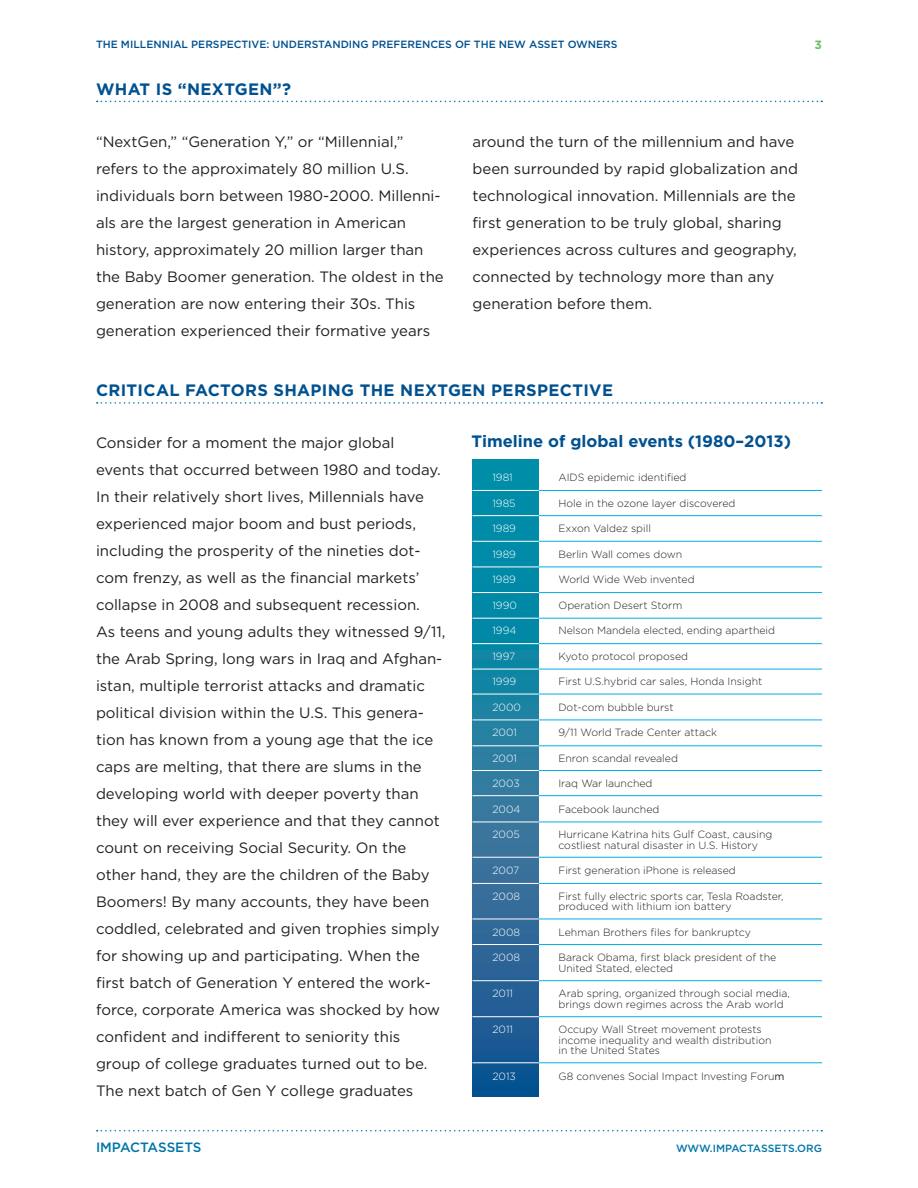
<style>
.page{position:relative;width:918px;height:1188px;background:#fff}
.page>*{position:absolute;margin:0;border:0;box-sizing:border-box;transform-origin:0 0}
.Head_1{font:700 16.5px "Gotham";letter-spacing:.02em;color:#015190}
.subhead_1{font:700 16.5px "Gotham";color:#015190}
.body_copy{font:15px/27px "Gotham";color:#231f20}
.t1{font:500 13.5px "Gotham";letter-spacing:-.01em;color:#0075a9}
.t2{font:700 12px "Gotham";color:#6bc067}
.timeline{font:300 10.5px/10.5px "Gotham";color:#231f20}
.timeline-2{font:300 10.5px "Gotham";color:#fff}
.t3{font:500 10.5px "Gotham";color:#015190}
.t4{font:500 10.5px "Gotham";letter-spacing:-.01em;color:#0075a9}
.s1{font-weight:400}
</style>
<div class="page">
<svg style="left:97px;top:1130px;width:725px;height:1px"></svg>
<svg style="left:97px;top:101px;width:725px;height:1px"></svg>
<svg style="left:97px;top:402px;width:725px;height:2px"></svg>
<svg style="left:472px;top:460px;width:67px;height:636px;background:#1d789f"></svg>
<hr style="left:539px;top:490px;width:283px;height:1px;background:#00aeef">
<hr style="left:472px;top:490px;width:67px;height:1px;background:#fff">
<hr style="left:539px;top:515px;width:283px;height:1px;background:#00aeef">
<hr style="left:472px;top:515px;width:67px;height:1px;background:#fff">
<hr style="left:539px;top:541px;width:283px;height:1px;background:#00aeef">
<hr style="left:472px;top:541px;width:67px;height:1px;background:#fff">
<hr style="left:539px;top:567px;width:283px;height:1px;background:#00aeef">
<hr style="left:472px;top:567px;width:67px;height:1px;background:#fff">
<hr style="left:539px;top:592px;width:283px;height:1px;background:#00aeef">
<hr style="left:472px;top:592px;width:67px;height:1px;background:#fff">
<hr style="left:539px;top:618px;width:283px;height:1px;background:#00aeef">
<hr style="left:472px;top:618px;width:67px;height:1px;background:#fff">
<hr style="left:539px;top:643px;width:283px;height:1px;background:#00aeef">
<hr style="left:472px;top:643px;width:67px;height:1px;background:#fff">
<hr style="left:539px;top:669px;width:283px;height:1px;background:#00aeef">
<hr style="left:472px;top:669px;width:67px;height:1px;background:#fff">
<hr style="left:539px;top:694px;width:283px;height:1px;background:#00aeef">
<hr style="left:472px;top:694px;width:67px;height:1px;background:#fff">
<hr style="left:539px;top:720px;width:283px;height:1px;background:#00aeef">
<hr style="left:472px;top:720px;width:67px;height:1px;background:#fff">
<hr style="left:539px;top:745px;width:283px;height:1px;background:#00aeef">
<hr style="left:472px;top:745px;width:67px;height:1px;background:#fff">
<hr style="left:539px;top:770px;width:283px;height:1px;background:#00aeef">
<hr style="left:472px;top:770px;width:67px;height:1px;background:#fff">
<hr style="left:539px;top:795px;width:283px;height:1px;background:#00aeef">
<hr style="left:472px;top:795px;width:67px;height:1px;background:#fff">
<hr style="left:539px;top:822px;width:283px;height:1px;background:#00aeef">
<hr style="left:472px;top:822px;width:67px;height:1px;background:#fff">
<hr style="left:539px;top:857px;width:283px;height:1px;background:#00aeef">
<hr style="left:472px;top:857px;width:67px;height:1px;background:#fff">
<hr style="left:539px;top:883px;width:283px;height:1px;background:#00aeef">
<hr style="left:472px;top:883px;width:67px;height:1px;background:#fff">
<hr style="left:539px;top:919px;width:283px;height:1px;background:#00aeef">
<hr style="left:472px;top:919px;width:67px;height:1px;background:#fff">
<hr style="left:539px;top:944px;width:283px;height:1px;background:#00aeef">
<hr style="left:472px;top:944px;width:67px;height:1px;background:#fff">
<hr style="left:539px;top:980px;width:283px;height:1px;background:#00aeef">
<hr style="left:472px;top:980px;width:67px;height:1px;background:#fff">
<hr style="left:539px;top:1016px;width:283px;height:1px;background:#00aeef">
<hr style="left:472px;top:1016px;width:67px;height:1px;background:#fff">
<hr style="left:539px;top:1062px;width:283px;height:1px;background:#00aeef">
<hr style="left:472px;top:1062px;width:67px;height:1px;background:#fff">
<p class="t3" style="left:96px;top:39px;width:523px">THE MILLENNIAL PERSPECTIVE: UNDERSTANDING PREFERENCES OF THE NEW ASSET OWNERS</p>
<p class="Head_1" style="left:96px;top:79px;width:197px">WHAT IS “NEXTGEN”?</p>
<p class="body_copy" style="left:96px;top:127px;width:349px">“NextGen,” “Generation Y,” or “Millennial,” refers to the approximately 80 million U.S. individuals born between 1980-2000. Millenni&shy;als are the largest generation in American history, approximately 20 million larger than the Baby Boomer generation. The oldest in the generation are now entering their 30s. This generation experienced their formative years</p>
<p class="body_copy" style="left:472px;top:127px;width:327px">around the turn of the millennium and have been surrounded by rapid globalization and technological innovation. Millennials are the first generation to be truly global, sharing experiences across cultures and geography, connected by technology more than any generation before them.</p>
<p class="t2" style="left:815px;top:37px;width:9px">3</p>
<p class="Head_1" style="left:96px;top:381px;width:519px">CRITICAL FACTORS SHAPING THE NEXTGEN PERSPECTIVE</p>
<p class="body_copy" style="left:96px;top:429px;width:351px">Consider for a moment the major global events that occurred between 1980 and today.<br>In their relatively short lives, Millennials have experienced major boom and bust periods, including the prosperity of the nineties dot&shy;com frenzy, as well as the financial markets’ collapse in 2008 and subsequent recession.<br>As teens and young adults they witnessed 9/11, the Arab Spring, long wars in Iraq and Afghan&shy;istan, multiple terrorist attacks and dramatic political division within the U.S. This genera&shy;tion has known from a young age that the ice caps are melting, that there are slums in the developing world with deeper poverty than they will ever experience and that they cannot count on receiving Social Security. On the other hand, they are the children of the Baby Boomers! By many accounts, they have been coddled, celebrated and given trophies simply for showing up and participating. When the first batch of Generation Y entered the work&shy;force, corporate America was shocked by how confident and indifferent to seniority this group of college graduates turned out to be.<br>The next batch of Gen Y college graduates</p>
<p class="subhead_1" style="left:472px;top:432px;width:321px">Timeline of global events (1980–2013)</p>
<p class="timeline-2" style="left:492px;top:472px;width:22px">1981</p>
<p class="timeline" style="left:558px;top:472px;width:130px">AIDS epidemic identified</p>
<p class="timeline-2" style="left:492px;top:497px;width:25px">1985</p>
<p class="timeline" style="left:558px;top:497px;width:179px">Hole in the ozone layer discovered</p>
<p class="timeline-2" style="left:492px;top:523px;width:25px">1989</p>
<p class="timeline" style="left:558px;top:523px;width:94px">Exxon Valdez spill</p>
<p class="timeline-2" style="left:492px;top:548px;width:25px">1989</p>
<p class="timeline" style="left:558px;top:548px;width:125px">Berlin Wall comes down</p>
<p class="timeline-2" style="left:492px;top:574px;width:25px">1989</p>
<p class="timeline" style="left:558px;top:574px;width:138px">World Wide Web invented</p>
<p class="timeline-2" style="left:492px;top:599px;width:26px">1990</p>
<p class="timeline" style="left:558px;top:599px;width:125px">Operation Desert Storm</p>
<p class="timeline-2" style="left:492px;top:625px;width:25px">1994</p>
<p class="timeline" style="left:558px;top:625px;width:218px">Nelson Mandela elected, ending apartheid</p>
<p class="timeline-2" style="left:492px;top:650px;width:24px">1997</p>
<p class="timeline" style="left:558px;top:650px;width:131px">Kyoto protocol proposed</p>
<p class="timeline-2" style="left:492px;top:676px;width:25px">1999</p>
<p class="timeline" style="left:558px;top:676px;width:205px">First U.S.hybrid car sales, Honda Insight</p>
<p class="timeline-2" style="left:492px;top:701px;width:30px">2000</p>
<p class="timeline" style="left:558px;top:701px;width:117px">Dot-com bubble burst</p>
<p class="timeline-2" style="left:492px;top:727px;width:26px">2001</p>
<p class="timeline" style="left:558px;top:727px;width:160px">9/11 World Trade Center attack</p>
<p class="timeline-2" style="left:492px;top:752px;width:26px">2001</p>
<p class="timeline" style="left:558px;top:752px;width:121px">Enron scandal revealed</p>
<p class="timeline-2" style="left:492px;top:778px;width:29px">2003</p>
<p class="timeline" style="left:558px;top:778px;width:96px">Iraq War launched</p>
<p class="timeline-2" style="left:492px;top:803px;width:30px">2004</p>
<p class="timeline" style="left:558px;top:803px;width:103px">Facebook launched</p>
<p class="timeline-2" style="left:492px;top:829px;width:29px">2005</p>
<p class="timeline" style="left:558px;top:829px;width:215px">Hurricane Katrina hits Gulf Coast, causing costliest natural disaster in U.S. History</p>
<p class="timeline-2" style="left:492px;top:865px;width:28px">2007</p>
<p class="timeline" style="left:558px;top:865px;width:179px">First generation iPhone is released</p>
<p class="timeline-2" style="left:492px;top:890px;width:29px">2008</p>
<p class="timeline" style="left:558px;top:890px;width:227px">First fully electric sports car, Tesla Roadster, produced with lithium ion battery</p>
<p class="timeline-2" style="left:492px;top:926px;width:29px">2008</p>
<p class="timeline" style="left:558px;top:926px;width:194px">Lehman Brothers files for bankruptcy</p>
<p class="timeline-2" style="left:492px;top:952px;width:29px">2008</p>
<p class="timeline" style="left:558px;top:952px;width:219px">Barack Obama, first black president of the<br>United Stated, elected</p>
<p class="timeline-2" style="left:492px;top:988px;width:22px">2011</p>
<p class="timeline" style="left:558px;top:988px;width:233px">Arab spring, organized through social media, brings down regimes across the Arab world</p>
<p class="timeline-2" style="left:492px;top:1024px;width:22px">2011</p>
<p class="timeline" style="left:558px;top:1024px;width:215px">Occupy Wall Street movement protests income inequality and wealth distribution in the United States</p>
<p class="timeline-2" style="left:492px;top:1070px;width:25px">2013</p>
<p class="timeline" style="left:558px;top:1070px;width:228px">G8 convenes Social Impact Investing Foru<span class="s1">m</span></p>
<p class="t1" style="left:96px;top:1140px;width:107px">IMPACTASSETS</p>
<p class="t4" style="left:676px;top:1143px;width:147px">WWW.IMPACTASSETS.ORG</p>
</div>
